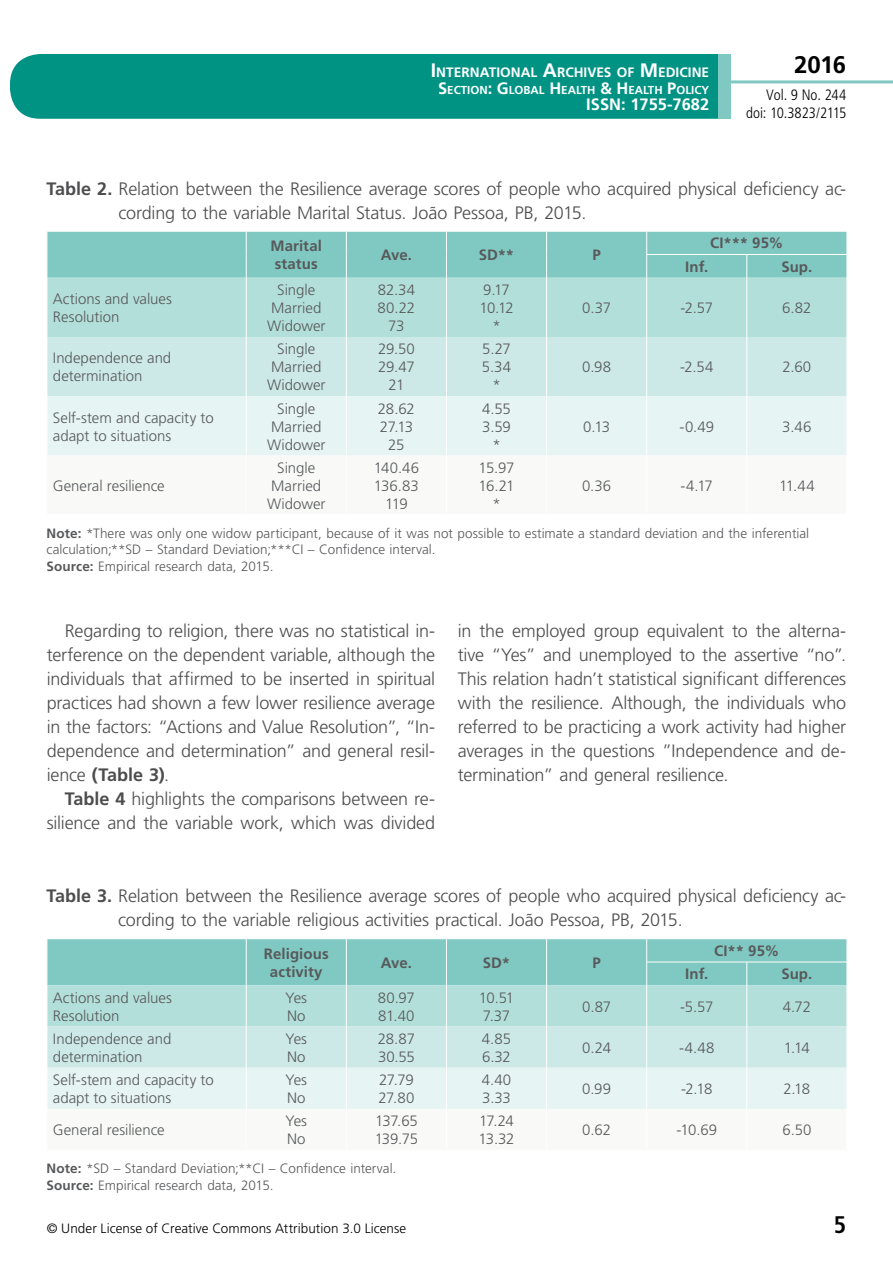
<style>
.page{position:relative;width:893px;height:1263px;background:#fff}
.page>*{position:absolute;margin:0;border:0;box-sizing:border-box;transform-origin:0 0}
.t1{font:700 24px "Frutiger LT Std";color:#000}
.t2{font:700 condensed 24px "Frutiger LT Std";color:#000}
.t3{font:300 18px/24px "Frutiger LT Std";letter-spacing:-.01em;color:#4d4d4f;text-align:justify}
.t4{font:700 16.5px "Frutiger LT Std";color:#fff}
.t5{font:300 15px/18px "Frutiger LT Std";color:#58595b}
.t6{font:700 15px/18px "Frutiger LT Std";letter-spacing:.005em;color:#58595b}
.t7{font:300 condensed 15px/18px "Frutiger LT Std";letter-spacing:-.005em;color:#000;text-align:right}
.t8{font:300 15px/18px "Frutiger LT Std";letter-spacing:-.025em;color:#58595b;text-align:center}
.t9{font:700 13.65px "Frutiger LT Std";color:#fff}
.t10{font:300 13.5px/16.5px "Frutiger LT Std";color:#58595b}
.t11{font:300 13.5px "Frutiger LT Std";letter-spacing:.005em;color:#000}
.t12{font:700 11.55px "Frutiger LT Std";color:#fff}
.s1{font-size:19.5px}
.s2{font-size:16.5px}
.s3{font-weight:700}
</style>
<div class="page">
<div style="left:10px;top:54px;width:775px;height:65px;background:#009384;border-radius:30px"></div>
<div style="left:732px;top:0;width:161px;height:157px;background:#fff"></div>
<hr style="left:730px;top:80px;width:163px;height:3px;background:#80c9c2">
<div style="left:718px;top:54px;width:13px;height:65px;background:#80c9c2"></div>
<div style="left:48px;top:278px;width:798px;height:59px;background:#b3dfda"></div>
<div style="left:48px;top:337px;width:798px;height:59px;background:#cce9e7"></div>
<div style="left:48px;top:396px;width:798px;height:59px;background:#e6f4f3"></div>
<div style="left:47px;top:231px;width:800px;height:47px;background:#80c9c2"></div>
<hr style="left:246px;top:278px;width:1px;height:59px;background:#fff">
<hr style="left:346px;top:278px;width:1px;height:59px;background:#fff">
<hr style="left:446px;top:278px;width:1px;height:59px;background:#fff">
<hr style="left:546px;top:278px;width:1px;height:59px;background:#fff">
<hr style="left:646px;top:278px;width:1px;height:59px;background:#fff">
<hr style="left:746px;top:278px;width:1px;height:59px;background:#fff">
<hr style="left:246px;top:337px;width:1px;height:59px;background:#fff">
<hr style="left:346px;top:337px;width:1px;height:59px;background:#fff">
<hr style="left:446px;top:337px;width:1px;height:59px;background:#fff">
<hr style="left:546px;top:337px;width:1px;height:59px;background:#fff">
<hr style="left:646px;top:337px;width:1px;height:59px;background:#fff">
<hr style="left:746px;top:337px;width:1px;height:59px;background:#fff">
<hr style="left:246px;top:396px;width:1px;height:59px;background:#fff">
<hr style="left:346px;top:396px;width:1px;height:59px;background:#fff">
<hr style="left:446px;top:396px;width:1px;height:59px;background:#fff">
<hr style="left:546px;top:396px;width:1px;height:59px;background:#fff">
<hr style="left:646px;top:396px;width:1px;height:59px;background:#fff">
<hr style="left:746px;top:396px;width:1px;height:59px;background:#fff">
<svg style="left:47px;top:939px;width:800px;height:170px;background:#b8e1dd"></svg>
<hr style="left:646px;top:962px;width:101px;height:1px;background:#fff">
<hr style="left:747px;top:962px;width:100px;height:1px;background:#fff">
<p class="t9" style="left:431px;top:64px;width:280px"><span class="s1">I</span>NTERNATIONAL <span class="s1">A</span>RCHIVES OF <span class="s1">M</span>EDICINE</p>
<p class="t12" style="left:438px;top:83px;width:273px"><span class="s2">S</span>ECTION<span class="s2">: G</span>LOBAL <span class="s2">H</span> EALTH <span class="s2">&amp; H</span> EALTH <span class="s2">P</span>OLICY</p>
<p class="t4" style="left:586px;top:95px;width:124px">ISSN: 1755-7682</p>
<h1 class="t1" style="left:794px;top:50px;width:54px">2016</h1>
<p class="t7" style="left:746px;top:86px;width:101px">Vol. 9 No. 244 doi: 10.3823/2115</p>
<p class="t3" style="left:119px;top:177px;width:729px;text-indent:-72px"><span class="s3">Table 2.</span> Relation between the Resilience average scores of people who acquired physical deficiency ac&shy;cording to the variable Marital Status. João Pessoa, PB, 2015.</p>
<p class="t6" style="left:271px;top:237px;width:53px">Marital status</p>
<p class="t6" style="left:381px;top:246px;width:33px">Ave.</p>
<p class="t6" style="left:479px;top:246px;width:37px">SD**</p>
<p class="t6" style="left:592px;top:246px;width:10px">P</p>
<p class="t6" style="left:710px;top:234px;width:75px">CI*** 95%</p>
<p class="t6" style="left:685px;top:258px;width:25px">Inf.</p>
<p class="t6" style="left:781px;top:258px;width:32px">Sup.</p>
<p class="t5" style="left:53px;top:290px;width:121px">Actions and values<br>Resolution</p>
<p class="t5" style="left:267px;top:281px;width:60px;text-align:center">Single<br>Married<br>Widower</p>
<p class="t5" style="left:378px;top:281px;width:39px;text-align:center">82.34<br>80.22<br>73</p>
<p class="t5" style="left:479px;top:281px;width:36px;text-align:center">9.17<br>10.12 *</p>
<p class="t5" style="left:53px;top:349px;width:120px">Independence and determination</p>
<p class="t5" style="left:267px;top:340px;width:60px;text-align:center">Single<br>Married<br>Widower</p>
<p class="t5" style="left:378px;top:340px;width:38px;text-align:center">29.50<br>29.47<br>21</p>
<p class="t5" style="left:482px;top:340px;width:31px;text-align:center">5.27<br>5.34 *</p>
<p class="t5" style="left:53px;top:408px;width:162px">Self-stem and capacity to adapt to situations</p>
<p class="t5" style="left:267px;top:399px;width:60px;text-align:center">Single<br>Married<br>Widower</p>
<p class="t5" style="left:378px;top:399px;width:39px;text-align:center">28.62<br>27.13<br>25</p>
<p class="t5" style="left:482px;top:399px;width:30px;text-align:center">4.55<br>3.59 *</p>
<p class="t5" style="left:582px;top:299px;width:30px">0.37</p>
<p class="t5" style="left:680px;top:299px;width:34px">-2.57</p>
<p class="t5" style="left:782px;top:299px;width:31px">6.82</p>
<p class="t5" style="left:582px;top:358px;width:30px">0.98</p>
<p class="t5" style="left:680px;top:358px;width:35px">-2.54</p>
<p class="t5" style="left:782px;top:358px;width:30px">2.60</p>
<p class="t5" style="left:583px;top:417px;width:28px">0.13</p>
<p class="t5" style="left:679px;top:417px;width:36px">-0.49</p>
<p class="t5" style="left:782px;top:417px;width:31px">3.46</p>
<p class="t5" style="left:267px;top:459px;width:60px;text-align:center">Single<br>Married<br>Widower</p>
<p class="t8" style="left:374px;top:459px;width:47px">140.46<br>136.83<br>119</p>
<p class="t5" style="left:478px;top:459px;width:38px;text-align:center">15.97<br>16.21 *</p>
<p class="t5" style="left:53px;top:477px;width:113px">General resilience</p>
<p class="t5" style="left:582px;top:477px;width:31px">0.36</p>
<p class="t5" style="left:680px;top:477px;width:34px">-4.17</p>
<p class="t5" style="left:779px;top:477px;width:37px">11.44</p>
<p class="t10" style="left:47px;top:525px;width:764px"><span class="s3">Note:</span> *There was only one widow participant, because of it was not possible to estimate a standard deviation and the inferential calculation;**SD – Standard Deviation;***CI – Confidence interval.<br><span class="s3">Source:</span> Empirical research data, 2015.</p>
<p class="t3" style="left:47px;top:619px;width:390px;text-indent:18px">Regarding to religion, there was no statistical in&shy;terference on the dependent variable, although the individuals that affirmed to be inserted in spiritual practices had shown a few lower resilience average in the factors: “Actions and Value Resolution”, “In&shy;dependence and determination” and general resil&shy;ience <span class="s3">(Table 3)</span>.</p>
<p class="t3" style="left:47px;top:787px;width:390px;text-align:right"><span class="s3">Table 4</span> highlights the comparisons between re&shy;silience and the variable work, which was divided</p>
<p class="t3" style="left:458px;top:619px;width:390px">in the employed group equivalent to the alterna&shy;tive “Yes” and unemployed to the assertive “no”.<br>This relation hadn’t statistical significant differences with the resilience. Although, the individuals who referred to be practicing a work activity had higher averages in the questions ”Independence and de&shy;termination” and general resilience.</p>
<p class="t3" style="left:118px;top:884px;width:729px;text-indent:-72px"><span class="s3">Table 3.</span> Relation between the Resilience average scores of people who acquired physical deficiency ac&shy;cording to the variable religious activities practical. João Pessoa, PB, 2015.</p>
<p class="t6" style="left:264px;top:944px;width:66px;text-align:center">Religious activity</p>
<p class="t6" style="left:381px;top:953px;width:33px">Ave.</p>
<p class="t6" style="left:483px;top:953px;width:29px">SD*</p>
<p class="t6" style="left:592px;top:953px;width:10px">P</p>
<p class="t6" style="left:714px;top:942px;width:67px">CI** 95%</p>
<p class="t6" style="left:685px;top:965px;width:25px">Inf.</p>
<p class="t6" style="left:781px;top:965px;width:32px">Sup.</p>
<p class="t5" style="left:53px;top:988px;width:121px">Actions and values<br>Resolution</p>
<p class="t5" style="left:286px;top:988px;width:23px">Yes<br>No</p>
<p class="t5" style="left:378px;top:988px;width:38px">80.97<br>81.40</p>
<p class="t5" style="left:479px;top:988px;width:37px">10.51<br>7.37</p>
<p class="t5" style="left:582px;top:997px;width:30px">0.87</p>
<p class="t5" style="left:680px;top:997px;width:35px">-5.57</p>
<p class="t5" style="left:783px;top:997px;width:30px">4.72</p>
<p class="t5" style="left:53px;top:1030px;width:120px">Independence and determination</p>
<p class="t5" style="left:286px;top:1030px;width:23px">Yes<br>No</p>
<p class="t5" style="left:378px;top:1030px;width:39px">28.87<br>30.55</p>
<p class="t5" style="left:482px;top:1030px;width:31px">4.85<br>6.32</p>
<p class="t5" style="left:582px;top:1039px;width:30px">0.24</p>
<p class="t5" style="left:679px;top:1039px;width:37px">-4.48</p>
<p class="t5" style="left:784px;top:1039px;width:28px">1.14</p>
<p class="t5" style="left:53px;top:1071px;width:162px">Self-stem and capacity to adapt to situations</p>
<p class="t5" style="left:286px;top:1071px;width:23px">Yes<br>No</p>
<p class="t5" style="left:378px;top:1071px;width:37px">27.79<br>27.80</p>
<p class="t5" style="left:482px;top:1071px;width:31px">4.40<br>3.33</p>
<p class="t5" style="left:582px;top:1080px;width:30px">0.99</p>
<p class="t5" style="left:681px;top:1080px;width:33px">-2.18</p>
<p class="t5" style="left:783px;top:1080px;width:28px">2.18</p>
<p class="t5" style="left:53px;top:1121px;width:113px">General resilience</p>
<p class="t5" style="left:286px;top:1112px;width:23px">Yes<br>No</p>
<p class="t8" style="left:375px;top:1112px;width:45px;text-align:left">137.65<br>139.75</p>
<p class="t5" style="left:479px;top:1112px;width:37px">17.24<br>13.32</p>
<p class="t5" style="left:582px;top:1121px;width:30px">0.62</p>
<p class="t5" style="left:676px;top:1121px;width:42px">-10.69</p>
<p class="t5" style="left:782px;top:1121px;width:31px">6.50</p>
<p class="t10" style="left:47px;top:1160px;width:351px"><span class="s3">Note:</span> *SD – Standard Deviation;**CI – Confidence interval.<br><span class="s3">Source:</span> Empirical research data, 2015.</p>
<p class="t11" style="left:47px;top:1220px;width:361px">© Under License of Creative Commons Attribution 3.0 License</p>
<h1 class="t2" style="left:834px;top:1210px;width:14px">5</h1>
</div>
